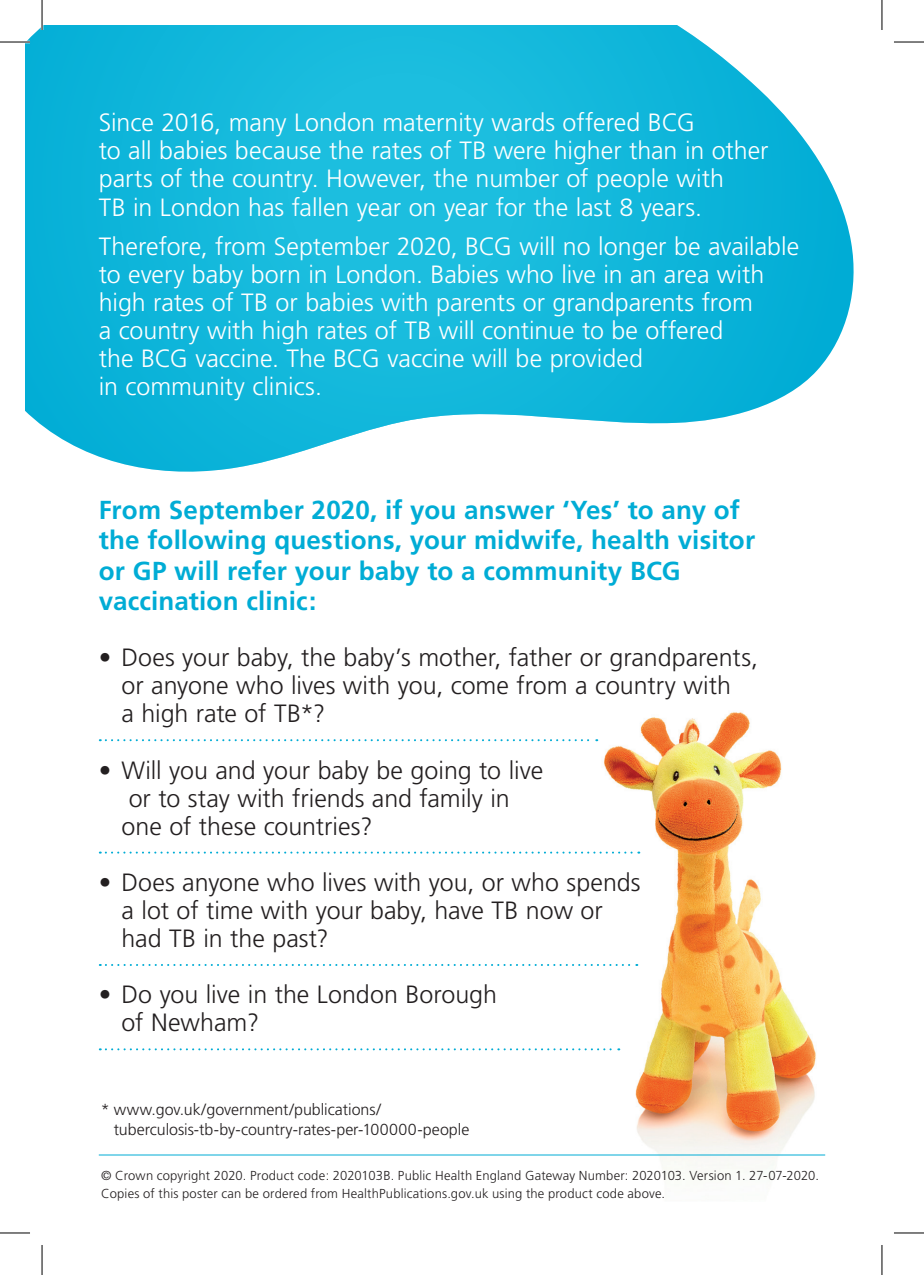
<style>
.page{position:relative;width:924px;height:1275px;background:#fff}
.page>*{position:absolute;margin:0;border:0;box-sizing:border-box;transform-origin:0 0}
.t1{font:700 26px/30px "Frutiger";letter-spacing:.005em;color:#00acd5}
.t2{font:300 25px/28px "Frutiger";color:#fff}
.t3{font:300 25px/28px "Frutiger";color:#231f20}
.t4{font:300 16px/20px "Frutiger";color:#231f20}
.t5{font:300 13px/18px "Frutiger";letter-spacing:.015em;color:#231f20}
</style>
<div class="page">
<img style="left:524px;top:712px;width:302px;height:458px">
<svg style="left:25px;top:25px;width:829px;height:447px;background:#31c0df"></svg>
<svg style="left:100px;top:739px;width:497px;height:2px"></svg>
<svg style="left:100px;top:851px;width:539px;height:2px"></svg>
<svg style="left:100px;top:964px;width:537px;height:2px"></svg>
<svg style="left:100px;top:1048px;width:519px;height:2px"></svg>
<hr style="left:99px;top:1154px;width:725px;height:1px;background:#00acd5">
<hr style="left:0;top:41px;width:30px;height:2px;background:#fff">
<hr style="left:41px;top:0;width:2px;height:30px;background:#fff">
<hr style="left:0;top:42px;width:30px;height:1px;background:#000">
<hr style="left:893px;top:42px;width:30px;height:1px;background:#000">
<hr style="left:0;top:1232px;width:30px;height:1px;background:#000">
<hr style="left:893px;top:1232px;width:30px;height:1px;background:#000">
<hr style="left:42px;top:0;width:1px;height:30px;background:#000">
<hr style="left:42px;top:1245px;width:1px;height:30px;background:#000">
<hr style="left:881px;top:0;width:1px;height:30px;background:#000">
<hr style="left:881px;top:1245px;width:1px;height:30px;background:#000">
<p class="t2" style="left:99px;top:109px;width:671px">Since 2016, many London maternity wards offered BCG<br>to all babies because the rates of TB were higher than in other parts of the country. However, the number of people with<br>TB in London has fallen year on year for the last 8 years.</p>
<p class="t2" style="left:99px;top:233px;width:701px">Therefore, from September 2020, BCG will no longer be available to every baby born in London. Babies who live in an area with high rates of TB or babies with parents or grandparents from<br>a country with high rates of TB will continue to be offered<br>the BCG vaccine. The BCG vaccine will be provided<br>in community clinics.</p>
<p class="t1" style="left:99px;top:495px;width:657px">From September 2020, if you answer ‘Yes’ to any of the following questions, your midwife, health visitor or GP will refer your baby to a community BCG vaccination clinic:</p>
<p class="t3" style="left:121px;top:644px;width:637px;text-indent:-23px">• Does your baby, the baby’s mother, father or grandparents, or anyone who lives with you, come from a country with<br>a high rate of TB*?</p>
<p class="t3" style="left:121px;top:756px;width:423px;text-indent:-23px">• Will you and your baby be going to live or to stay with friends and family in one of these countries?</p>
<p class="t3" style="left:121px;top:868px;width:520px;text-indent:-23px">• Does anyone who lives with you, or who spends a lot of time with your baby, have TB now or had TB in the past?</p>
<p class="t3" style="left:121px;top:981px;width:377px;text-indent:-23px">• Do you live in the London Borough of Newham?</p>
<p class="t4" style="left:114px;top:1099px;width:357px;text-indent:-13px">* www.gov.uk/government/publications/ tuberculosis-tb-by-country-rates-per-100000-people</p>
<p class="t5" style="left:101px;top:1166px;width:719px">© Crown copyright 2020. Product code: 2020103B. Public Health England Gateway Number: 2020103. Version 1. 27-07-2020.<br>Copies of this poster can be ordered from HealthPublications.gov.uk using the product code above.</p>
</div>
